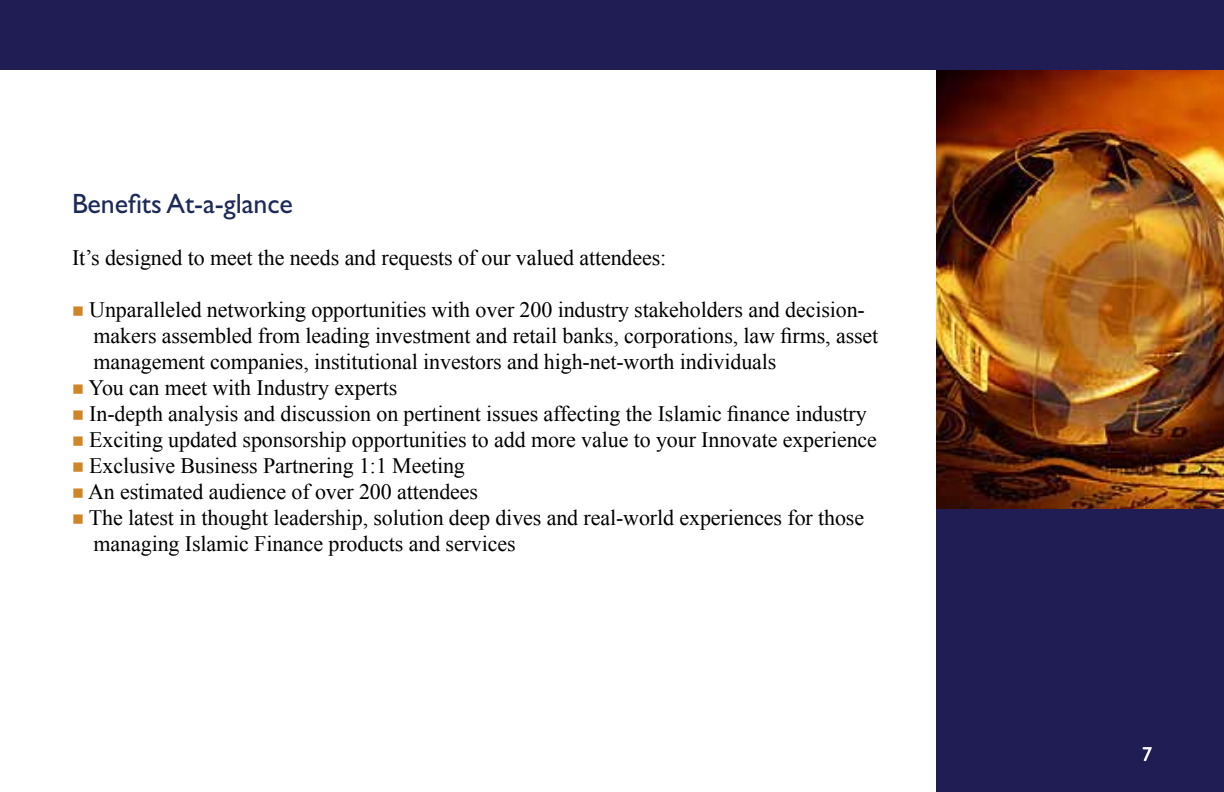
<style>
.page{position:relative;width:1224px;height:792px;background:#fff}
.page>*{position:absolute;margin:0;border:0;box-sizing:border-box;transform-origin:0 0}
.t1{font:28px "Gill Sans";letter-spacing:-.005em;color:#1d2a58}
.t2{font:22px/26px "Times New Roman";letter-spacing:-.005em;color:#000}
.t3{font:20px "Gill Sans";color:#fff}
.s1{color:#cf8629}
</style>
<div class="page">
<div style="left:936px;top:508px;width:288px;height:284px;background:#201c54"></div>
<img style="left:936px;top:70px;width:288px;height:438px">
<div style="left:0;top:0;width:1224px;height:70px;background:#201c54"></div>
<p class="t1" style="left:72px;top:187px;width:222px">Benefits At-a-glance</p>
<p class="t2" style="left:72px;top:244px;width:596px">It’s designed to meet the needs and requests of our valued attendees:</p>
<p class="t2" style="left:94px;top:296px;width:786px;text-indent:-22px"><span class="s1">■</span> Unparalleled networking opportunities with over 200 industry stakeholders and decision&shy;makers assembled from leading investment and retail banks, corporations, law firms, asset management companies, institutional investors and high-net-worth individuals</p>
<p class="t2" style="left:72px;top:374px;width:327px"><span class="s1">■</span> You can meet with Industry experts</p>
<p class="t2" style="left:72px;top:400px;width:796px"><span class="s1">■</span> In-depth analysis and discussion on pertinent issues affecting the Islamic finance industry</p>
<p class="t2" style="left:72px;top:426px;width:807px"><span class="s1">■</span> Exciting updated sponsorship opportunities to add more value to your Innovate experience</p>
<p class="t2" style="left:72px;top:452px;width:394px"><span class="s1">■</span> Exclusive Business Partnering 1:1 Meeting</p>
<p class="t2" style="left:72px;top:478px;width:408px"><span class="s1">■</span> An estimated audience of over 200 attendees</p>
<p class="t2" style="left:94px;top:504px;width:772px;text-indent:-22px"><span class="s1">■</span> The latest in thought leadership, solution deep dives and real-world experiences for those managing Islamic Finance products and services</p>
<p class="t3" style="left:1142px;top:742px;width:11px">7</p>
</div>
